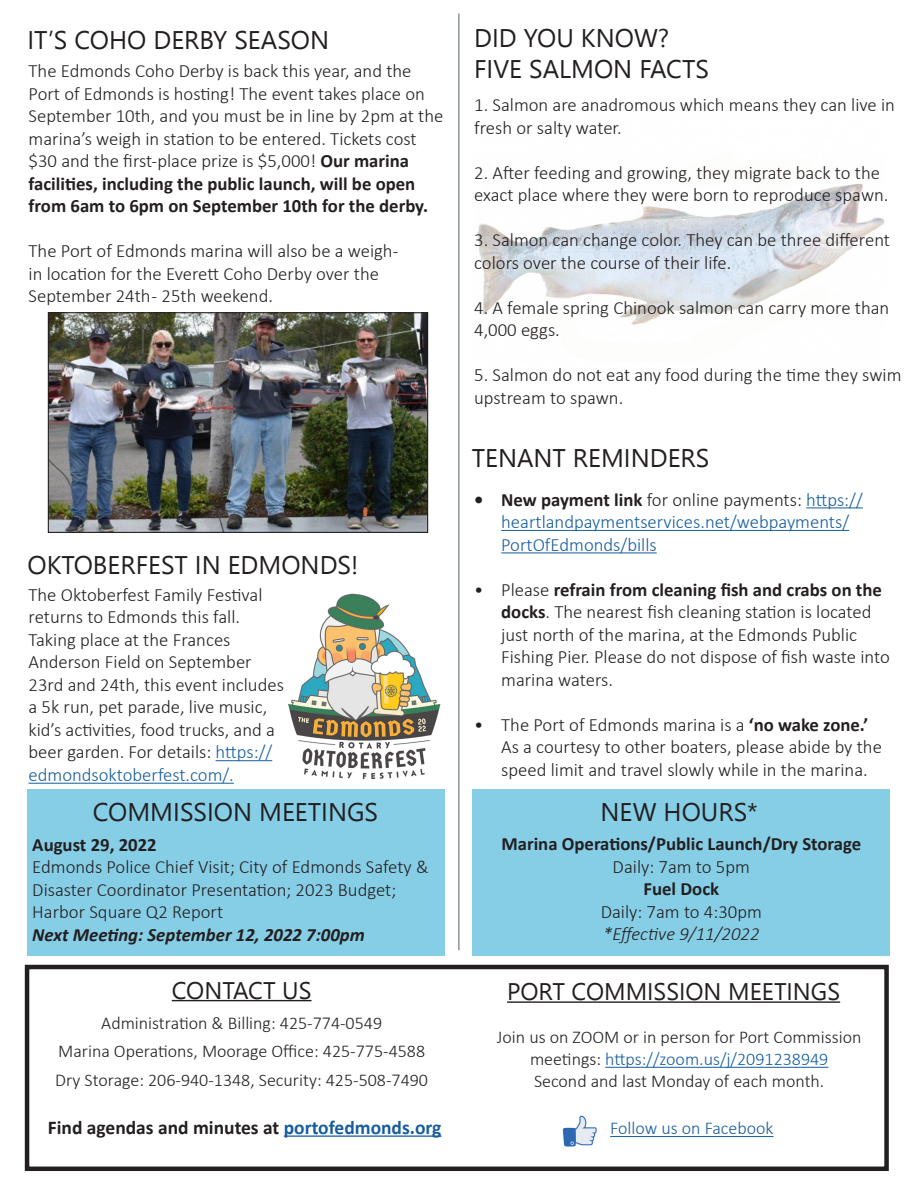
<style>
.page{position:relative;width:918px;height:1188px;background:#fff}
.page>*{position:absolute;margin:0;border:0;box-sizing:border-box;transform-origin:0 0}
.t1{font:700 19.5px "Calibri";color:#231f20}
.t2{font:300 18.75px/22.5px "Calibri";color:#231f20}
.t3{font:300 18.75px/22.5px "Calibri";color:#175d9e}
.t4{font:700 18.75px "Calibri";color:#231f20}
.t5{font:italic 700 18.75px "Calibri";color:#231f20}
.t6{font:italic 300 18.75px "Calibri";color:#231f20}
.t7{font:300 18px/21.6px "Calibri";color:#231f20;text-align:center}
.t8{font:300 18px "Calibri";color:#175d9e}
.s1{font-weight:700}
.s2{color:#175d9e}
.s3{font-weight:700;color:#231f20}
.s4{color:#231f20}
</style>
<div class="page">
<img style="left:477px;top:184px;width:408px;height:141px">
<div style="left:472px;top:789px;width:418px;height:167px;background:#86cee6"></div>
<div style="left:27px;top:789px;width:418px;height:167px;background:#86cee6"></div>
<div style="left:25px;top:965px;width:864px;height:206px;border:4px solid #231f20"></div>
<hr style="left:284px;top:1135px;width:158px;height:2px;background:#175d9e">
<hr style="left:172px;top:1000px;width:140px;height:1px;background:#231f20">
<hr style="left:507px;top:1001px;width:333px;height:2px;background:#231f20">
<hr style="left:605px;top:1067px;width:223px;height:1px;background:#175d9e">
<img style="left:562px;top:1115px;width:35px;height:32px">
<hr style="left:610px;top:1136px;width:164px;height:1px;background:#175d9e">
<hr style="left:459px;top:14px;width:1px;height:936px;background:#071c23">
<hr style="left:806px;top:507px;width:57px;height:1px;background:#175d9e">
<hr style="left:501px;top:530px;width:348px;height:1px;background:#175d9e">
<hr style="left:501px;top:552px;width:156px;height:1px;background:#175d9e">
<img style="left:288px;top:593px;width:153px;height:186px">
<hr style="left:216px;top:760px;width:56px;height:1px;background:#175d9e">
<hr style="left:28px;top:783px;width:206px;height:1px;background:#175d9e">
<img style="left:50px;top:314px;width:376px;height:217px">
<div style="left:48px;top:312px;width:380px;height:221px;border:1px solid #231f20"></div>
<p class="t2" style="left:29px;top:60px;width:416px">The Edmonds Coho Derby is back this year, and the Port of Edmonds is hosting! The event takes place on September 10th, and you must be in line by 2pm at the marina’s weigh in station to be entered. Tickets cost $30 and the first-place prize is $5,000! <span class="s1">Our marina facilities, including the public launch, will be open from 6am to 6pm on September 10th for the derby.</span></p>
<p class="t2" style="left:29px;top:240px;width:371px">The Port of Edmonds marina will also be a weigh&shy;in location for the Everett Coho Derby over the<br>September 24th - 25th weekend.</p>
<p class="t2" style="left:474px;top:94px;width:422px">1. Salmon are anadromous which means they can live in fresh or salty water.</p>
<p class="t2" style="left:474px;top:161px;width:416px">2. After feeding and growing, they migrate back to the exact place where they were born to reproduce spawn.</p>
<p class="t2" style="left:474px;top:229px;width:417px">3. Salmon can change color. They can be three different colors over the course of their life.</p>
<p class="t2" style="left:474px;top:296px;width:417px">4. A female spring Chinook salmon can carry more than<br>4,000 eggs.</p>
<p class="t2" style="left:474px;top:364px;width:429px">5. Salmon do not eat any food during the time they swim upstream to spawn.</p>
<p class="t2" style="left:28px;top:583px;width:257px">The Oktoberfest Family Festival returns to Edmonds this fall.<br>Taking place at the Frances<br>Anderson Field on September<br>23rd and 24th, this event includes a 5k run, pet parade, live music, kid’s activities, food trucks, and a beer garden. For details: <span class="s2">https:// edmondsoktoberfest.com/.</span></p>
<p class="t4" style="left:32px;top:831px;width:126px">August 29, 2022</p>
<p class="t2" style="left:32px;top:856px;width:398px">Edmonds Police Chief Visit; City of Edmonds Safety &amp;<br>Disaster Coordinator Presentation; 2023 Budget;</p>
<p class="t2" style="left:32px;top:901px;width:192px">Harbor Square Q2 Report</p>
<p class="t5" style="left:32px;top:921px;width:334px">Next Meeting: September 12, 2022 7:00pm</p>
<p class="t7" style="left:101px;top:1012px;width:282px">Administration &amp; Billing: 425-774-0549</p>
<p class="t7" style="left:58px;top:1040px;width:369px">Marina Operations, Moorage Office: 425-775-4588</p>
<p class="t7" style="left:55px;top:1069px;width:374px">Dry Storage: 206-940-1348, Security: 425-508-7490</p>
<p class="t1" style="left:48px;top:1114px;width:395px">Find agendas and minutes at <span class="s2">portofedmonds.org</span></p>
<p class="t3" style="left:501px;top:488px;width:363px;text-indent:-27px"><span class="s3">• New payment link</span> <span class="s4">for online payments:</span> https:// heartlandpaymentservices.net/webpayments/<br>PortOfEdmonds/bills</p>
<p class="t2" style="left:501px;top:578px;width:390px;text-indent:-27px">• Please <span class="s1">refrain from cleaning fish and crabs on the docks</span>. The nearest fish cleaning station is located just north of the marina, at the Edmonds Public Fishing Pier. Please do not dispose of fish waste into marina waters.</p>
<p class="t2" style="left:501px;top:713px;width:382px;text-indent:-27px">• The Port of Edmonds marina is a <span class="s1">‘no wake zone.’<br></span>As a courtesy to other boaters, please abide by the speed limit and travel slowly while in the marina.</p>
<p class="t4" style="left:501px;top:831px;width:361px">Marina Operations/Public Launch/Dry Storage</p>
<p class="t2" style="left:613px;top:855px;width:139px">Daily: 7am to 5pm</p>
<p class="t4" style="left:643px;top:876px;width:77px">Fuel Dock</p>
<p class="t2" style="left:601px;top:900px;width:163px">Daily: 7am to 4:30pm</p>
<p class="t6" style="left:603px;top:923px;width:158px">*Effective 9/11/2022</p>
<p class="t7" style="left:497px;top:1026px;width:366px">Join us on ZOOM or in person for Port Commission meetings: <span class="s2">https://zoom.us/j/2091238949</span></p>
<p class="t7" style="left:534px;top:1070px;width:292px">Second and last Monday of each month.</p>
<p class="t8" style="left:610px;top:1117px;width:165px">Follow us on Facebook</p>
</div>
